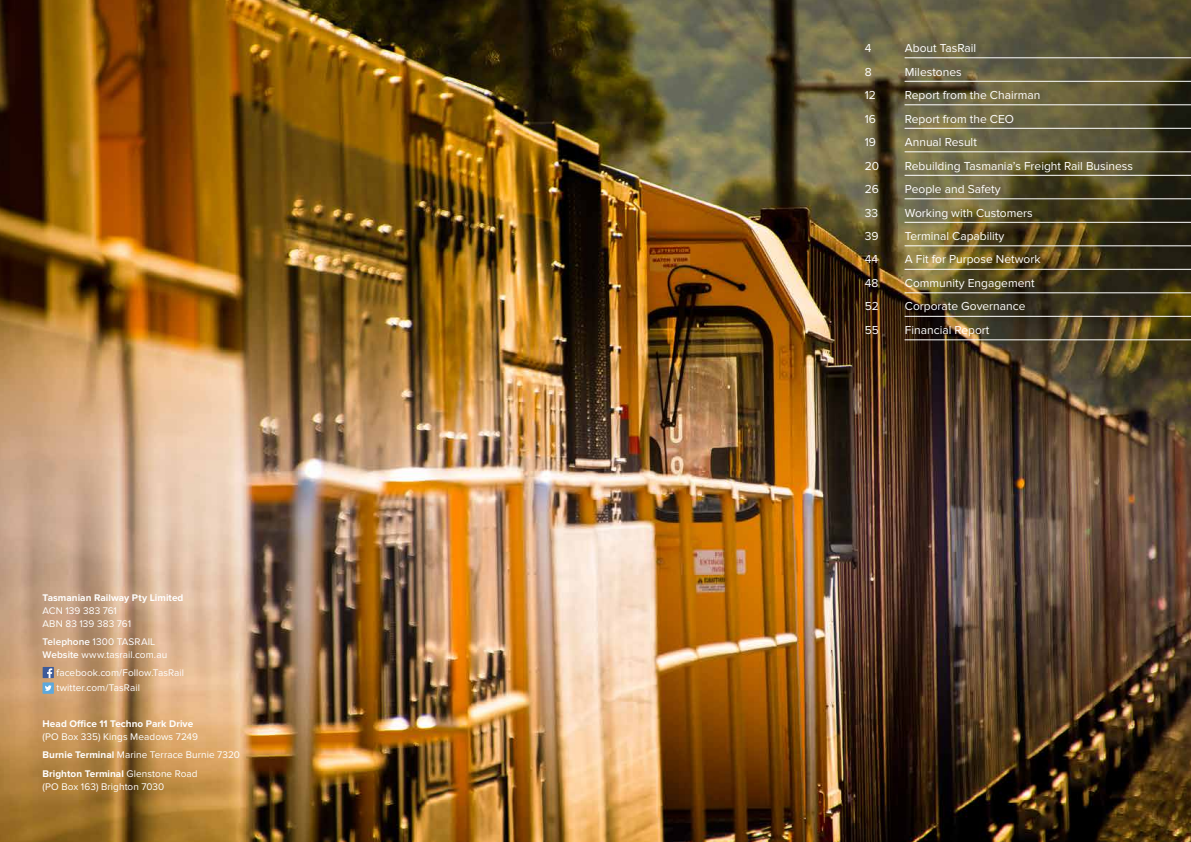
<style>
.page{position:relative;width:1191px;height:842px;background:#fff}
.page>*{position:absolute;margin:0;border:0;box-sizing:border-box;transform-origin:0 0}
.t1{font:12px "Proxima Nova";color:#fff}
.t2{font:10px/13px "Proxima Nova";letter-spacing:.01em;color:#fff}
.t3{font:700 10px "Proxima Nova";color:#fff}
.s1{font-weight:600}
.s2{font-weight:700}
</style>
<div class="page">
<img style="left:0;top:0;width:1191px;height:842px">
<hr style="left:904px;top:58px;width:287px;height:1px;background:#fff">
<hr style="left:904px;top:81px;width:287px;height:1px;background:#fff">
<hr style="left:904px;top:105px;width:287px;height:1px;background:#fff">
<hr style="left:904px;top:128px;width:287px;height:1px;background:#fff">
<hr style="left:904px;top:152px;width:287px;height:1px;background:#fff">
<hr style="left:904px;top:175px;width:287px;height:1px;background:#fff">
<hr style="left:904px;top:199px;width:287px;height:1px;background:#fff">
<hr style="left:904px;top:222px;width:287px;height:1px;background:#fff">
<hr style="left:904px;top:246px;width:287px;height:1px;background:#fff">
<hr style="left:904px;top:269px;width:287px;height:1px;background:#fff">
<hr style="left:904px;top:293px;width:287px;height:1px;background:#fff">
<hr style="left:904px;top:316px;width:287px;height:1px;background:#fff">
<hr style="left:904px;top:340px;width:287px;height:1px;background:#fff">
<svg style="left:43px;top:667px;width:11px;height:11px"></svg>
<div style="left:43px;top:682px;width:11px;height:12px;background:#5da9dd"></div>
<svg style="left:45px;top:685px;width:7px;height:6px"></svg>
<p class="t3" style="left:43px;top:591px;width:142px">Tasmanian Railway Pty Limited</p>
<p class="t2" style="left:43px;top:604px;width:90px">ACN 139 383 761<br>ABN 83 139 383 761</p>
<p class="t2" style="left:43px;top:635px;width:126px"><span class="s1">Telephone</span> 1300 TASRAIL<br><span class="s1">Website</span> www.tasrail.com.au</p>
<p class="t2" style="left:56px;top:666px;width:129px;line-height:15px">facebook.com/Follow.TasRail twitter.com/TasRail</p>
<p class="t3" style="left:43px;top:718px;width:152px">Head Office 11 Techno Park Drive</p>
<p class="t2" style="left:43px;top:727px;width:199px;line-height:18.4px">(PO Box 335) Kings Meadows 7249<br><span class="s2">Burnie Terminal</span> Marine Terrace Burnie 7320<br><span class="s2">Brighton Terminal</span> Glenstone Road</p>
<p class="t2" style="left:43px;top:780px;width:123px">(PO Box 163) Brighton 7030</p>
<p class="t1" style="left:865px;top:41px;width:8px">4</p>
<p class="t1" style="left:905px;top:41px;width:73px">About TasRail</p>
<p class="t1" style="left:865px;top:65px;width:8px">8</p>
<p class="t1" style="left:905px;top:65px;width:58px">Milestones</p>
<p class="t1" style="left:865px;top:88px;width:13px">12</p>
<p class="t1" style="left:905px;top:88px;width:137px">Report from the Chairman</p>
<p class="t1" style="left:865px;top:112px;width:13px">16</p>
<p class="t1" style="left:905px;top:112px;width:111px">Report from the CEO</p>
<p class="t1" style="left:865px;top:135px;width:13px">19</p>
<p class="t1" style="left:905px;top:135px;width:73px">Annual Result</p>
<p class="t1" style="left:865px;top:159px;width:16px">20</p>
<p class="t1" style="left:905px;top:159px;width:230px">Rebuilding Tasmania’s Freight Rail Business</p>
<p class="t1" style="left:865px;top:182px;width:16px">26</p>
<p class="t1" style="left:905px;top:182px;width:97px">People and Safety</p>
<p class="t1" style="left:865px;top:206px;width:15px">33</p>
<p class="t1" style="left:905px;top:206px;width:129px">Working with Customers</p>
<p class="t1" style="left:865px;top:229px;width:15px">39</p>
<p class="t1" style="left:905px;top:229px;width:101px">Terminal Capability</p>
<p class="t1" style="left:865px;top:253px;width:15px">44</p>
<p class="t1" style="left:905px;top:253px;width:137px">A Fit for Purpose Network</p>
<p class="t1" style="left:865px;top:276px;width:15px">48</p>
<p class="t1" style="left:905px;top:276px;width:131px">Community Engagement</p>
<p class="t1" style="left:865px;top:300px;width:16px">52</p>
<p class="t1" style="left:905px;top:300px;width:122px">Corporate Governance</p>
<p class="t1" style="left:865px;top:323px;width:16px">55</p>
<p class="t1" style="left:905px;top:323px;width:86px">Financial Report</p>
</div>
